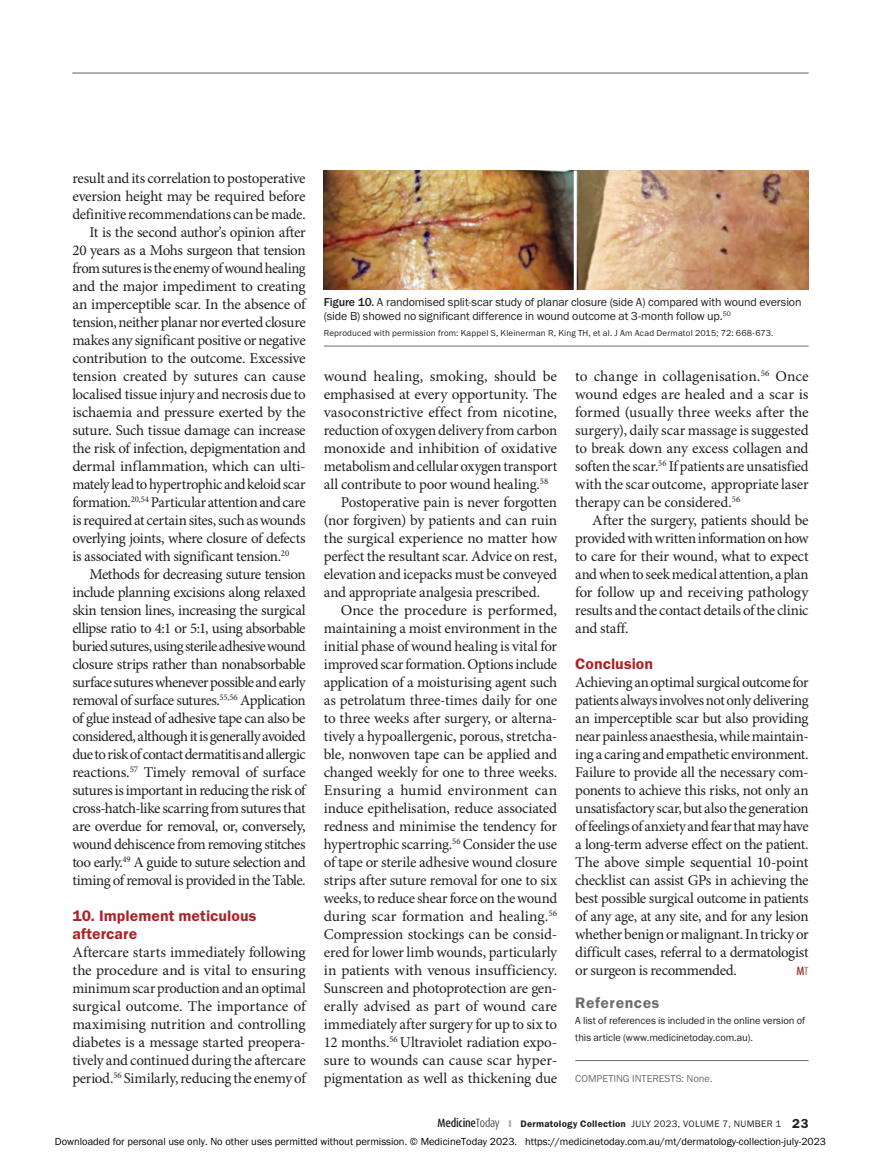
<style>
.page{position:relative;width:881px;height:1161px;background:#fff}
.page>*{position:absolute;margin:0;border:0;box-sizing:border-box;transform-origin:0 0}
.Sub_Head_A-FG_Red{font:15.75px/18px "Franklin Gothic URW Dem";letter-spacing:.005em;color:#ae2226}
.Reference_Head{font:15.75px "Franklin Gothic URW Dem";letter-spacing:.03em;color:#6c6d70}
.Article_Text{font:15px/18px "Minion Pro";letter-spacing:-.02em;color:#231f20;text-align:justify}
.Article_Text_no_indent{font:15px/18px "Minion Pro";letter-spacing:-.02em;color:#231f20;text-align:justify}
.Caption_Rule_below{font:12px/14.2px "Franklin Gothic URW Boo";letter-spacing:-.01em;color:#231f20}
.Article_Text_no_indent-2{font:500 12px "Dax Condensed";color:#ae2226}
.t1{font:10.5px "Franklin Gothic URW Boo";color:#000}
.Reference_Text{font:10.5px/16.5px "Franklin Gothic URW Boo";letter-spacing:-.005em;color:#231f20}
.Competing_Interests{font:10.5px "Franklin Gothic URW Boo";color:#6c6d70}
.t2{font:9.75px "Franklin Gothic URW Boo";letter-spacing:.025em;color:#231f20}
.Table_footnote{font:9px "Franklin Gothic URW Boo";letter-spacing:.02em;color:#231f20}
.s1{font-family:"Franklin Gothic URW";font-weight:500}
.s2{color:#939598}
.s3{font-family:"Dax Condensed";font-weight:500;font-size:12px}
.s4{font-family:"Dax Condensed";font-weight:300;font-size:12px}
.s5{color:#a8a9ad}
.s6{font-family:"Franklin Gothic URW Dem"}
.s7{font-family:"Franklin Gothic URW Dem";font-size:13.5px}
</style>
<div class="page">
<hr style="left:72px;top:72px;width:736px;height:2px;background:#939598">
<hr style="left:575px;top:1060px;width:233px;height:1px;background:#6c6d70">
<hr style="left:324px;top:346px;width:484px;height:1px;background:#6c6d70">
<img style="left:324px;top:171px;width:484px;height:119px">
<hr style="left:573px;top:171px;width:3px;height:120px;background:#fff">
<p class="Article_Text" style="left:72px;top:169px;width:235px">result and its correlation to postoperative eversion height may be required before definitive recommendations can be made.</p>
<p class="Article_Text" style="left:72px;top:223px;width:235px;text-indent:17px">It is the second author’s opinion after 20 years as a Mohs surgeon that tension from sutures is the enemy of wound healing and the major impediment to creating an imperceptible scar. In the absence of tension, neither planar nor everted closure makes any significant positive or negative contribution to the outcome. Excessive tension created by sutures can cause localised tissue injury and necrosis due to ischaemia and pressure exerted by the suture. Such tissue damage can increase the risk of infection, depigmentation and dermal inflammation, which can ulti&shy;mately lead to hypertrophic and keloid scar formation.<sup>20,54</sup> Particular attention and care is required at certain sites, such as wounds overlying joints, where closure of defects is associated with significant tension.<sup>20</sup></p>
<p class="Article_Text" style="left:72px;top:565px;width:235px;text-indent:17px">Methods for decreasing suture tension include planning excisions along relaxed skin tension lines, increasing the surgical ellipse ratio to 4:1 or 5:1, using absorbable buried sutures, using sterile adhesive wound closure strips rather than nonabsorbable surface sutures whenever possible and early removal of surface sutures.<sup>55,56</sup> Application of glue instead of adhesive tape can also be considered, although it is generally avoided due to risk of contact dermatitis and allergic reactions.<sup>57</sup> Timely removal of surface sutures is important in reducing the risk of cross-hatch-like scarring from sutures that are overdue for removal, or, conversely, wound dehiscence from removing stitches too early.<sup>49</sup> A guide to suture selection and timing of removal is provided in the Table.</p>
<p class="Sub_Head_A-FG_Red" style="left:72px;top:906px;width:185px">10. Implement meticulous aftercare</p>
<p class="Article_Text_no_indent" style="left:72px;top:943px;width:235px">Aftercare starts immediately following the procedure and is vital to ensuring minimum scar production and an optimal surgical outcome. The importance of maximising nutrition and controlling diabetes is a message started preopera&shy;tively and continued during the aftercare period.<sup>56</sup> Similarly, reducing the enemy of</p>
<p class="Caption_Rule_below" style="left:324px;top:295px;width:479px"><span class="s1">Figure 10.</span> A randomised split-scar study of planar closure (side A) compared with wound eversion (side B) showed no significant difference in wound outcome at 3-month follow up.<sup>50</sup></p>
<p class="Table_footnote" style="left:324px;top:327px;width:451px">Reproduced with permission from: Kappel S, Kleinerman R, King TH, et al. J Am Acad Dermatol 2015; 72: 668-673.</p>
<p class="Article_Text_no_indent" style="left:324px;top:367px;width:235px">wound healing, smoking, should be emphasised at every opportunity. The vasoconstrictive effect from nicotine, reduction of oxygen delivery from carbon monoxide and inhibition of oxidative metabolism and cellular oxygen transport all contribute to poor wound healing.<sup>58</sup></p>
<p class="Article_Text" style="left:324px;top:493px;width:235px;text-indent:17px">Postoperative pain is never forgotten (nor forgiven) by patients and can ruin the surgical experience no matter how perfect the resultant scar. Advice on rest, elevation and icepacks must be conveyed and appropriate analgesia prescribed.</p>
<p class="Article_Text" style="left:324px;top:601px;width:235px;text-indent:17px">Once the procedure is performed, maintaining a moist environment in the initial phase of wound healing is vital for improved scar formation. Options include application of a moisturising agent such as petrolatum three-times daily for one to three weeks after surgery, or alterna&shy;tively a hypoallergenic, porous, stretcha&shy;ble, nonwoven tape can be applied and changed weekly for one to three weeks.<br>Ensuring a humid environment can induce epithelisation, reduce associated redness and minimise the tendency for hypertrophic scarring.<sup>56</sup> Consider the use of tape or sterile adhesive wound closure strips after suture removal for one to six weeks, to reduce shear force on the wound during scar formation and healing.<sup>56<br></sup>Compression stockings can be consid&shy;ered for lower limb wounds, particularly in patients with venous insufficiency.<br>Sunscreen and photoprotection are gen&shy;erally advised as part of wound care immediately after surgery for up to six to 12 months.<sup>56</sup> Ultraviolet radiation expo&shy;sure to wounds can cause scar hyper&shy;pigmentation as well as thickening due</p>
<p class="Article_Text" style="left:575px;top:367px;width:235px">to change in collagenisation.<sup>56</sup> Once wound edges are healed and a scar is formed (usually three weeks after the surgery), daily scar massage is suggested to break down any excess collagen and soften the scar.<sup>56</sup> If patients are unsatisfied with the scar outcome, appropriate laser therapy can be considered.<sup>56</sup></p>
<p class="Article_Text" style="left:575px;top:511px;width:235px;text-indent:17px">After the surgery, patients should be provided with written information on how to care for their wound, what to expect and when to seek medical attention, a plan for follow up and receiving pathology results and the contact details of the clinic and staff.</p>
<p class="Sub_Head_A-FG_Red" style="left:575px;top:654px;width:79px">Conclusion</p>
<p class="Article_Text_no_indent" style="left:575px;top:673px;width:235px">Achieving an optimal surgical outcome for patients always involves not only delivering an imperceptible scar but also providing near painless anaesthesia, while maintain&shy;ing a caring and empathetic environment.<br>Failure to provide all the necessary com&shy;ponents to achieve this risks, not only an unsatisfactory scar, but also the generation of feelings of anxiety and fear that may have a long-term adverse effect on the patient.<br>The above simple sequential 10-point checklist can assist GPs in achieving the best possible surgical outcome in patients of any age, at any site, and for any lesion whether benign or malignant. In tricky or difficult cases, referral to a dermatologist or surgeon is recommended.</p>
<p class="Article_Text_no_indent-2" style="left:796px;top:964px;width:14px">M<span class="s2">T</span></p>
<p class="Reference_Head" style="left:575px;top:992px;width:86px">References</p>
<p class="Reference_Text" style="left:575px;top:1012px;width:231px">A list of references is included in the online version of this article (www.medicinetoday.com.au).</p>
<p class="Competing_Interests" style="left:575px;top:1072px;width:139px">COMPETING INTERESTS: None.</p>
<p class="t2" style="left:437px;top:1118px;width:372px"><span class="s3">Medicine</span><span class="s4">Today</span> <span class="s5">❙</span> <span class="s6">Dermatology Collection</span> JULY 2023, VOLUME 7, NUMBER 1 <span class="s7">23</span></p>
<p class="t1" style="left:55px;top:1135px;width:772px">Downloaded for personal use only. No other uses permitted without permission. © MedicineToday 2023. https://medicinetoday.com.au/mt/dermatology-collection-july-2023</p>
</div>
